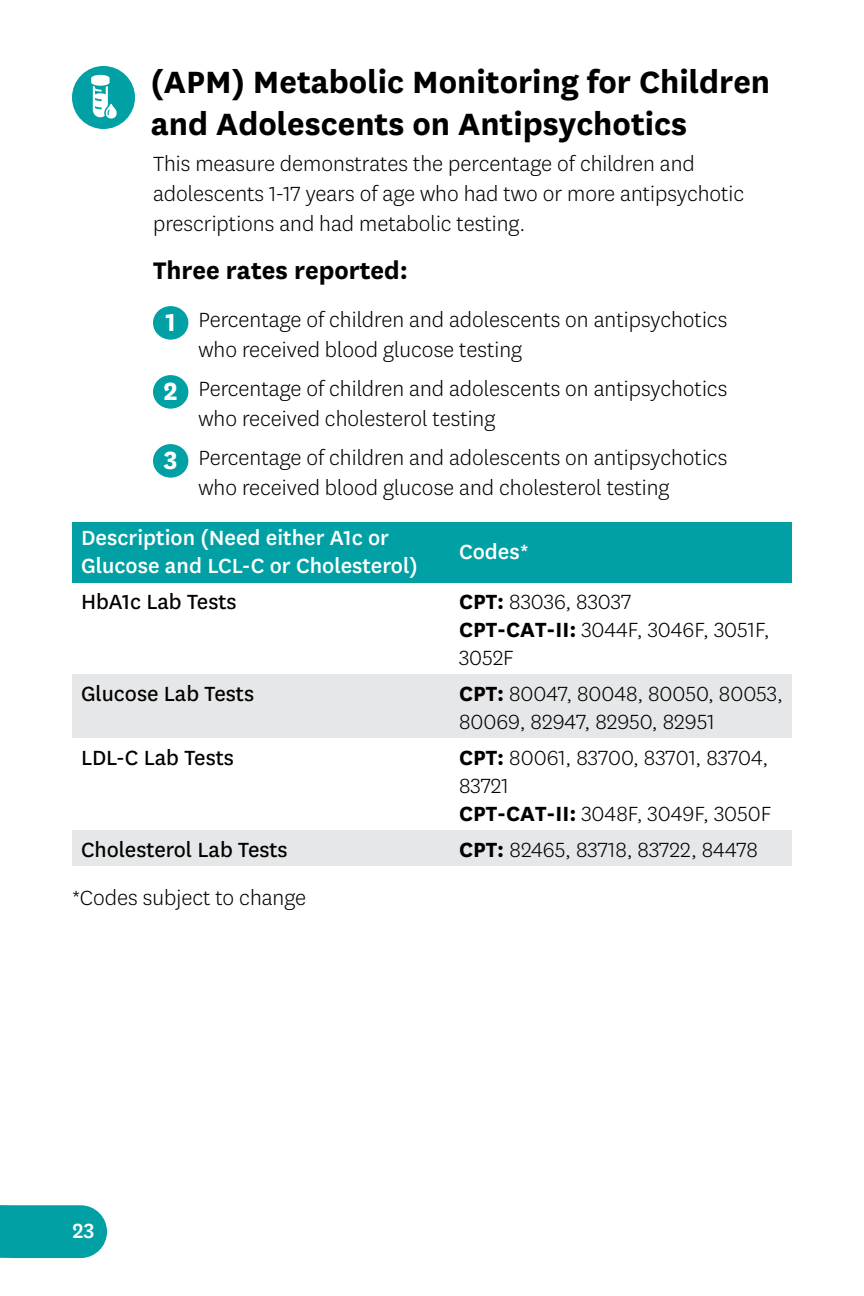
<style>
.page{position:relative;width:864px;height:1296px;background:#fff}
.page>*{position:absolute;margin:0;border:0;box-sizing:border-box;transform-origin:0 0}
.t1{font:700 36px/42px "Centene Sans";color:#000}
.t2{font:700 28px "Centene Sans";color:#000}
.t3{font:300 24px/30px "Centene Sans";color:#000}
.t4{font:500 24px/28px "Centene Sans";color:#fff}
.t5{font:24px "Centene Sans";color:#000}
.s1{font-weight:700;font-size:29.2px;color:#fff}
.s2{font-weight:700}
</style>
<div class="page">
<svg style="left:0;top:1205px;width:107px;height:53px;background:#0ea5a9"></svg>
<div style="left:72px;top:674px;width:378px;height:64px;background:#e6e7e8"></div>
<div style="left:450px;top:674px;width:342px;height:64px;background:#e6e7e8"></div>
<div style="left:72px;top:830px;width:378px;height:36px;background:#e6e7e8"></div>
<div style="left:450px;top:830px;width:342px;height:36px;background:#e6e7e8"></div>
<div style="left:72px;top:66px;width:63px;height:63px;background:#00a0a4;border-radius:50%"></div>
<svg style="left:91px;top:75px;width:26px;height:44px"></svg>
<div style="left:153px;top:306px;width:35px;height:34px;background:#00a0a4;border-radius:50%"></div>
<div style="left:153px;top:375px;width:35px;height:34px;background:#00a0a4;border-radius:50%"></div>
<div style="left:153px;top:444px;width:35px;height:34px;background:#00a0a4;border-radius:50%"></div>
<div style="left:72px;top:522px;width:378px;height:60px;background:#00a0a4"></div>
<div style="left:450px;top:522px;width:342px;height:60px;background:#00a0a4"></div>
<h2 class="t1" style="left:151px;top:58px;width:621px">(APM) Metabolic Monitoring for Children and Adolescents on Antipsychotics</h2>
<p class="t3" style="left:153px;top:148px;width:593px">This measure demonstrates the percentage of children and adolescents 1-17 years of age who had two or more antipsychotic prescriptions and had metabolic testing.</p>
<p class="t2" style="left:153px;top:251px;width:257px">Three rates reported:</p>
<p class="t3" style="left:198px;top:304px;width:530px;text-indent:-33px"><span class="s1">1</span> Percentage of children and adolescents on antipsychotics who received blood glucose testing</p>
<p class="t3" style="left:198px;top:373px;width:530px;text-indent:-35px"><span class="s1">2</span> Percentage of children and adolescents on antipsychotics who received cholesterol testing</p>
<p class="t3" style="left:198px;top:442px;width:530px;text-indent:-35px"><span class="s1">3</span> Percentage of children and adolescents on antipsychotics who received blood glucose and cholesterol testing</p>
<p class="t4" style="left:81px;top:522px;width:338px">Description (Need either A1c or<br>Glucose and LCL -C or Cholesterol)</p>
<p class="t4" style="left:459px;top:536px;width:71px">Codes*</p>
<p class="t5" style="left:81px;top:586px;width:157px">HbA1c Lab Tests</p>
<p class="t3" style="left:459px;top:587px;width:312px;line-height:28px"><span class="s2">CPT:</span> 83036, 83037<br><span class="s2">CPT-CAT-II:</span> 3044F, 3046F, 3051F,<br>3052F</p>
<p class="t5" style="left:81px;top:678px;width:175px">Glucose Lab Tests</p>
<p class="t3" style="left:459px;top:679px;width:325px;line-height:28px"><span class="s2">CPT:</span> 80047, 80048, 80050, 80053,<br>80069, 82947, 82950, 82951</p>
<p class="t5" style="left:81px;top:742px;width:154px">LDL-C Lab Tests</p>
<p class="t3" style="left:459px;top:743px;width:314px;line-height:28px"><span class="s2">CPT:</span> 80061, 83700, 83701, 83704,<br>83721<br><span class="s2">CPT-CAT-II:</span> 3048F, 3049F, 3050F</p>
<p class="t5" style="left:81px;top:834px;width:208px">Cholesterol Lab Tests</p>
<p class="t3" style="left:459px;top:834px;width:300px"><span class="s2">CPT:</span> 82465, 83718, 83722, 84478</p>
<p class="t3" style="left:72px;top:882px;width:236px">*Codes subject to change</p>
<p class="t4" style="left:72px;top:1216px;width:24px">23</p>
</div>
